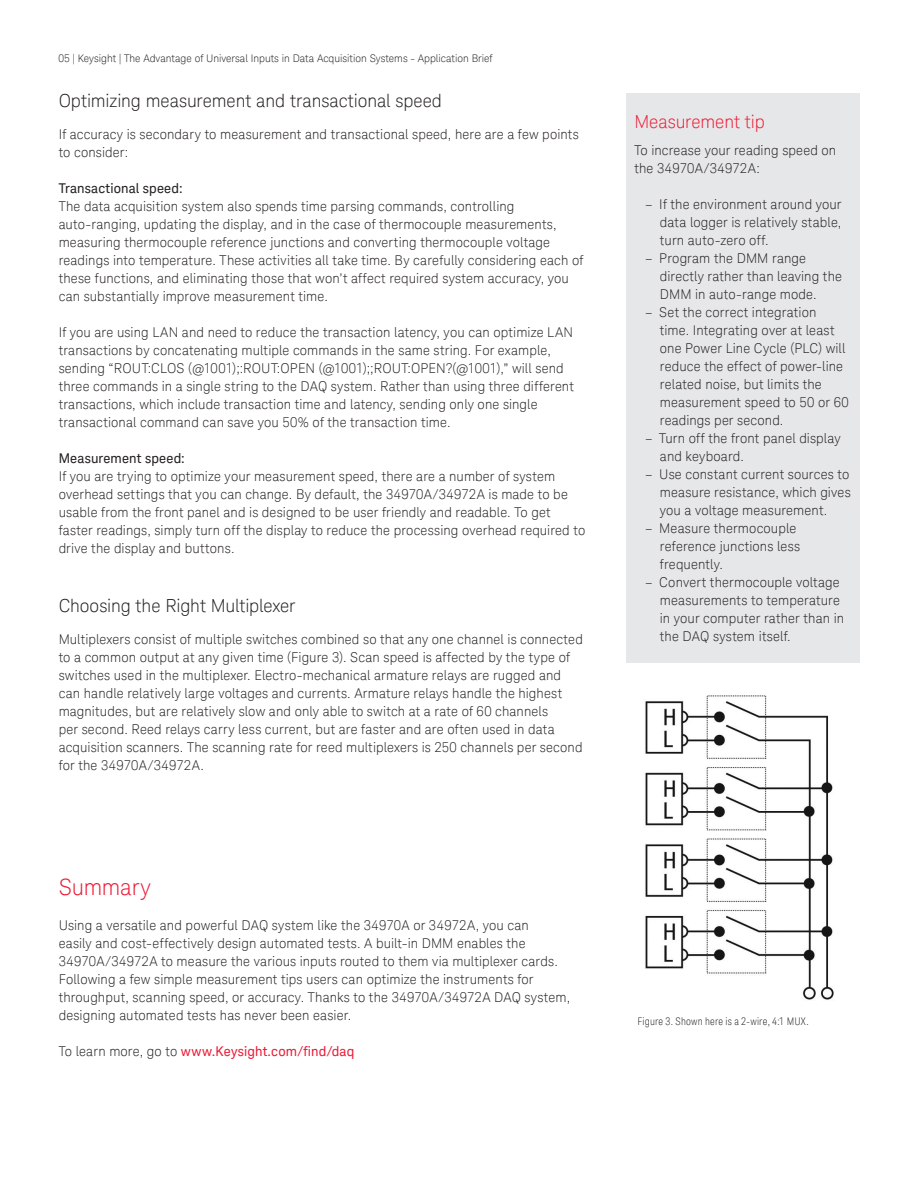
<style>
.page{position:relative;width:918px;height:1188px;background:#fff}
.page>*{position:absolute;margin:0;border:0;box-sizing:border-box;transform-origin:0 0}
.K_Heading_1{font:300 22.5px "Keysight Sans";letter-spacing:-.01em;color:#ed1a36}
.K_Heading_3{font:300 18px "Keysight Sans";letter-spacing:-.005em;color:#231f20}
.K_Heading_2{font:300 18px "Keysight Sans";letter-spacing:-.005em;color:#ed1a36}
.K_Body_Text{font:300 13.5px/18px "Keysight Sans";letter-spacing:.01em;color:#231f20}
.K_Body_Text-2{font:13.5px "Keysight Sans";letter-spacing:.01em;color:#ed1a36}
.K_Body_Text-3{font:13.5px "Keysight Sans";letter-spacing:.01em;color:#231f20}
.t1{font:300 10.5px "Keysight Sans";color:#231f20}
.K_Captions{font:300 condensed 10.5px "Keysight Sans";letter-spacing:.02em;color:#231f20}
.s1{font-weight:300;color:#231f20}
</style>
<div class="page">
<div style="left:626px;top:94px;width:233px;height:569px;background:#e6e7e9"></div>
<img style="left:645px;top:695px;width:189px;height:305px">
<p class="t1" style="left:59px;top:52px;width:436px">05 | Keysight | The Advantage of Universal Inputs in Data Acquisition Systems - Application Brief</p>
<p class="K_Heading_3" style="left:59px;top:90px;width:385px">Optimizing measurement and transactional speed</p>
<p class="K_Body_Text" style="left:59px;top:126px;width:522px">If accuracy is secondary to measurement and transactional speed, here are a few points to consider:</p>
<p class="K_Body_Text-3" style="left:59px;top:180px;width:125px">Transactional speed:</p>
<p class="K_Body_Text" style="left:59px;top:198px;width:526px">The data acquisition system also spends time parsing commands, controlling auto-ranging, updating the display, and in the case of thermocouple measurements, measuring thermocouple reference junctions and converting thermocouple voltage readings into temperature. These activities all take time. By carefully considering each of these functions, and eliminating those that won’t affect required system accuracy, you can substantially improve measurement time.</p>
<p class="K_Body_Text" style="left:59px;top:324px;width:517px">If you are using LAN and need to reduce the transaction latency, you can optimize LAN transactions by concatenating multiple commands in the same string. For example, sending “ROUT:CLOS (@1001);:ROUT:OPEN (@1001);;ROUT:OPEN?(@1001),” will send three commands in a single string to the DAQ system. Rather than using three different transactions, which include transaction time and latency, sending only one single transactional command can save you 50% of the transaction time.</p>
<p class="K_Body_Text-3" style="left:59px;top:450px;width:128px">Measurement speed:</p>
<p class="K_Body_Text" style="left:59px;top:468px;width:528px">If you are trying to optimize your measurement speed, there are a number of system overhead settings that you can change. By default, the 34970A/34972A is made to be usable from the front panel and is designed to be user friendly and readable. To get faster readings, simply turn off the display to reduce the processing overhead required to drive the display and buttons.</p>
<p class="K_Heading_3" style="left:59px;top:595px;width:238px">Choosing the Right Multiplexer</p>
<p class="K_Body_Text" style="left:59px;top:631px;width:526px">Multiplexers consist of multiple switches combined so that any one channel is connected to a common output at any given time (Figure 3). Scan speed is affected by the type of switches used in the multiplexer. Electro-mechanical armature relays are rugged and can handle relatively large voltages and currents. Armature relays handle the highest magnitudes, but are relatively slow and only able to switch at a rate of 60 channels<br>per second. Reed relays carry less current, but are faster and are often used in data acquisition scanners. The scanning rate for reed multiplexers is 250 channels per second for the 34970A/34972A.</p>
<p class="K_Heading_1" style="left:59px;top:874px;width:94px">Summary</p>
<p class="K_Body_Text" style="left:59px;top:917px;width:513px">Using a versatile and powerful DAQ system like the 34970A or 34972A, you can<br>easily and cost-effectively design automated tests. A built-in DMM enables the 34970A/34972A to measure the various inputs routed to them via multiplexer cards.<br>Following a few simple measurement tips users can optimize the instruments for throughput, scanning speed, or accuracy. Thanks to the 34970A/34972A DAQ system, designing automated tests has never been easier.</p>
<p class="K_Body_Text-2" style="left:59px;top:1044px;width:297px"><span class="s1">To learn more, go to</span> www.Keysight.com/find/daq</p>
<p class="K_Heading_2" style="left:634px;top:111px;width:132px">Measurement tip</p>
<p class="K_Body_Text" style="left:634px;top:141px;width:203px">To increase your reading speed on the 34970A/34972A:</p>
<p class="K_Body_Text" style="left:660px;top:195px;width:183px;text-align:justify;text-indent:-15px">– If the environment around your data logger is relatively stable, turn auto-zero off.</p>
<p class="K_Body_Text" style="left:660px;top:249px;width:184px;text-indent:-15px">– Program the DMM range directly rather than leaving the<br>DMM in auto-range mode.</p>
<p class="K_Body_Text" style="left:660px;top:303px;width:190px;text-indent:-15px">– Set the correct integration time. Integrating over at least one Power Line Cycle (PLC) will reduce the effect of power-line related noise, but limits the measurement speed to 50 or 60 readings per second.</p>
<p class="K_Body_Text" style="left:660px;top:429px;width:182px;text-indent:-15px">– Turn off the front panel display and keyboard.</p>
<p class="K_Body_Text" style="left:660px;top:465px;width:192px;text-align:justify;text-indent:-15px">– Use constant current sources to measure resistance, which gives you a voltage measurement.</p>
<p class="K_Body_Text" style="left:660px;top:519px;width:142px;text-indent:-15px">– Measure thermocouple reference junctions less frequently.</p>
<p class="K_Body_Text" style="left:660px;top:573px;width:186px;text-indent:-15px">– Convert thermocouple voltage measurements to temperature in your computer rather than in the DAQ system itself.</p>
<p class="K_Captions" style="left:638px;top:1015px;width:173px">Figure 3. Shown here is a 2-wire, 4:1 MUX.</p>
</div>
